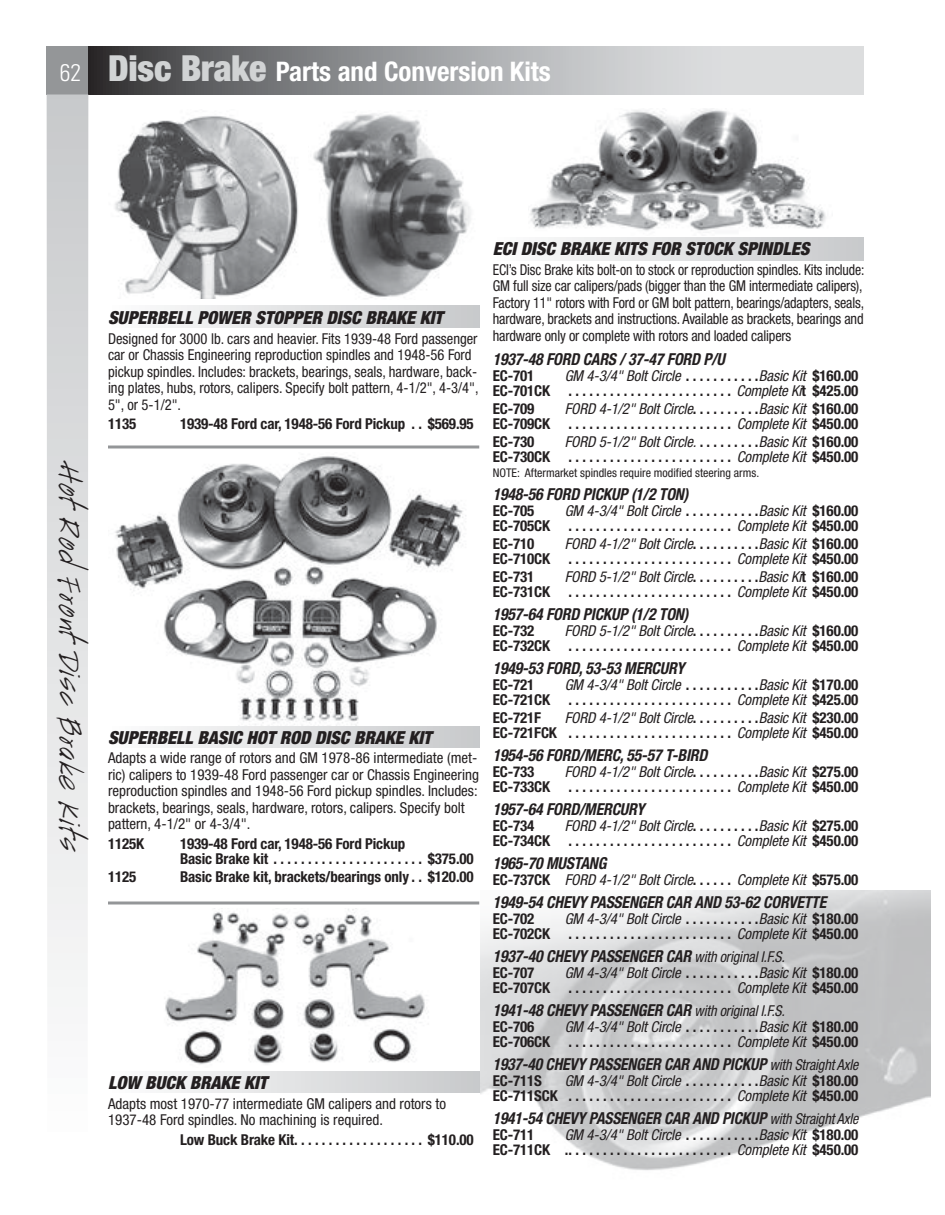
<style>
.page{position:relative;width:945px;height:1215px;background:#fff}
.page>*{position:absolute;margin:0;border:0;box-sizing:border-box;transform-origin:0 0}
.t1{font:30px "Handwriting";color:#231f20}
.t2{font:700 condensed 27px "Helvetica Neue";color:#fff}
.t3{font:italic 900 condensed 18px "Helvetica Neue";color:#231f20}
.t4{font:italic 700 condensed 16.5px "Helvetica Neue";letter-spacing:-.01em;color:#231f20;scale:.95 1}
.t5{font:italic 700 condensed 16.5px "Helvetica Neue";letter-spacing:-.01em;color:#231f20;scale:.94 1}
.t6{font:700 condensed 15px/15px "Helvetica Neue";letter-spacing:-.01em;color:#231f20;text-align:right}
.t7{font:condensed 15px/16.5px "Helvetica Neue";color:#231f20}
.t8{font:condensed 15px/16.5px "Helvetica Neue";color:#231f20;scale:.92 1}
.t9{font:italic condensed 15px "Helvetica Neue";letter-spacing:-.01em;color:#231f20}
.t10{font:condensed 12px "Helvetica Neue";color:#231f20}
.s1{font-family:"Univers";font-weight:300;font-size:24px}
.s2{font-weight:900;font-size:36px;color:#d1d3d4}
.s3{font-weight:400;font-style:italic}
.s4{font-weight:700;font-style:normal}
.s5{font-weight:400;font-size:15px}
</style>
<div class="page">
<img style="left:481px;top:891px;width:449px;height:279px">
<div style="left:105px;top:1071px;width:374px;height:22px;background:linear-gradient(to right,#fdfefe,#c8cacb)"></div>
<div style="left:47px;top:46px;width:41px;height:48px;background:#949698"></div>
<svg style="left:88px;top:46px;width:775px;height:48px"></svg>
<svg style="left:47px;top:94px;width:41px;height:893px"></svg>
<div style="left:105px;top:306px;width:374px;height:21px;background:linear-gradient(to right,#fdfefe,#c8cacb)"></div>
<div style="left:105px;top:726px;width:374px;height:22px;background:linear-gradient(to right,#fdfefe,#c8cacb)"></div>
<div style="left:490px;top:237px;width:374px;height:24px;background:linear-gradient(to right,#fdfefe,#c8c9cb)"></div>
<img style="left:530px;top:109px;width:296px;height:122px">
<img style="left:115px;top:116px;width:183px;height:183px">
<img style="left:115px;top:456px;width:351px;height:270px">
<img style="left:313px;top:113px;width:158px;height:185px">
<img style="left:165px;top:908px;width:260px;height:157px">
<hr style="left:108px;top:446px;width:371px;height:2px;background:#949698">
<hr style="left:108px;top:902px;width:371px;height:2px;background:#949698">
<h2 class="t2" style="left:60px;top:55px;width:493px"><span class="s1">62</span> <span class="s2">Disc Brake</span> Parts and Conversion Kits</h2>
<h1 class="t1" style="left:87px;top:463px;width:391px;rotate:90deg">Hot Rod Front Disc Brake Kits</h1>
<p class="t3" style="left:108px;top:307px;width:336px">SUPERBELL POWER STOPPER DISC BRAKE KIT</p>
<p class="t7" style="left:108px;top:330px;width:372px">Designed for 3000 lb. cars and heavier. Fits 1939-48 Ford passenger car or Chassis Engineering reproduction spindles and 1948-56 Ford pickup spindles. Includes: brackets, bearings, seals, hardware, back&shy;ing plates, hubs, rotors, calipers. Specify bolt pattern, 4-1/2", 4-3/4", 5", or 5-1/2".</p>
<p class="t6" style="left:108px;top:416px;width:30px">1135</p>
<p class="t6" style="left:180px;top:416px;width:295px">1939-48 Ford car, 1948-56 Ford Pickup . . $569.95</p>
<p class="t3" style="left:108px;top:726px;width:325px">SUPERBELL BASIC HOT ROD DISC BRAKE KIT</p>
<p class="t7" style="left:108px;top:750px;width:373px">Adapts a wide range of rotors and GM 1978-86 intermediate (met&shy;ric) calipers to 1939-48 Ford passenger car or Chassis Engineering reproduction spindles and 1948-56 Ford pickup spindles. Includes: brackets, bearings, seals, hardware, rotors, calipers. Specify bolt pattern, 4-1/2" or 4-3/4".</p>
<p class="t6" style="left:108px;top:836px;width:38px">1125K</p>
<p class="t6" style="left:180px;top:836px;width:295px;text-align:left">1939-48 Ford car, 1948-56 Ford Pickup<br>Basic Brake kit . . . . . . . . . . . . . . . . . . . . . . $375.00</p>
<p class="t6" style="left:108px;top:869px;width:30px">1125</p>
<p class="t6" style="left:180px;top:869px;width:295px">Basic Brake kit, brackets/bearings only . . $120.00</p>
<p class="t3" style="left:108px;top:1072px;width:161px">LOW BUCK BRAKE KIT</p>
<p class="t7" style="left:108px;top:1095px;width:339px">Adapts most 1970-77 intermediate GM calipers and rotors to<br>1937-48 Ford spindles. No machining is required.</p>
<p class="t6" style="left:180px;top:1132px;width:295px">Low Buck Brake Kit . . . . . . . . . . . . . . . . . . . $110.00</p>
<p class="t3" style="left:493px;top:238px;width:318px">ECI DISC BRAKE KITS FOR STOCK SPINDLES</p>
<p class="t8" style="left:493px;top:261px;width:406px">ECI’s Disc Brake kits bolt-on to stock or reproduction spindles. Kits include:<br>GM full size car calipers/pads (bigger than the GM intermediate calipers), Factory 11" rotors with Ford or GM bolt pattern, bearings/adapters, seals, hardware, brackets and instructions. Available as brackets, bearings and hardware only or complete with rotors and loaded calipers</p>
<p class="t4" style="left:493px;top:349px;width:246px">1937-48 FORD CARS / 37-47 FORD P/U</p>
<p class="t6" style="left:493px;top:368px;width:43px">EC-701</p>
<p class="t6" style="left:493px;top:368px;width:367px"><span class="s3">GM 4-3/4" Bolt Circle</span> . . . . . . . . . . <span class="s3">Basic Kit</span> $160.00<br>EC-701CK . . . . . . . . . . . . . . . . . . . . . . . . <span class="s3">Complete Ki</span>t $425.00</p>
<p class="t6" style="left:493px;top:401px;width:43px">EC-709</p>
<p class="t6" style="left:493px;top:401px;width:367px"><span class="s3">FORD 4-1/2" Bolt Circle</span>. . . . . . . . . .<span class="s3">Basic Kit</span> $160.00<br>EC-709CK . . . . . . . . . . . . . . . . . . . . . . . . <span class="s3">Complete Kit</span> $450.00</p>
<p class="t6" style="left:493px;top:434px;width:43px">EC-730</p>
<p class="t6" style="left:493px;top:434px;width:367px"><span class="s3">FORD 5-1/2" Bolt Circle.</span> . . . . . . . . <span class="s3">Basic Kit</span> $160.00<br>EC-730CK . . . . . . . . . . . . . . . . . . . . . . . . <span class="s3">Complete Kit</span> $450.00</p>
<p class="t10" style="left:493px;top:466px;width:268px">NOTE: Aftermarket spindles require modified steering arms.</p>
<p class="t4" style="left:493px;top:484px;width:207px">1948-56 FORD PICKUP (1/2 TON)</p>
<p class="t6" style="left:493px;top:503px;width:43px">EC-705</p>
<p class="t6" style="left:493px;top:503px;width:367px"><span class="s3">GM 4-3/4" Bolt Circle</span> . . . . . . . . . . <span class="s3">Basic Kit</span> $160.00<br>EC-705CK . . . . . . . . . . . . . . . . . . . . . . . . <span class="s3">Complete Kit</span> $450.00</p>
<p class="t6" style="left:493px;top:536px;width:43px">EC-710</p>
<p class="t6" style="left:493px;top:536px;width:367px"><span class="s3">FORD 4-1/2" Bolt Circle</span>. . . . . . . . . .<span class="s3">Basic Kit</span> $160.00<br>EC-710CK . . . . . . . . . . . . . . . . . . . . . . . . <span class="s3">Complete Kit</span> $450.00</p>
<p class="t6" style="left:493px;top:569px;width:43px">EC-731</p>
<p class="t6" style="left:493px;top:569px;width:367px"><span class="s3">FORD 5-1/2" Bolt Circle</span>. . . . . . . . . .<span class="s3">Basic Ki</span>t $160.00<br>EC-731CK . . . . . . . . . . . . . . . . . . . . . . . . <span class="s3">Complete Kit</span> $450.00</p>
<p class="t4" style="left:493px;top:604px;width:207px">1957-64 FORD PICKUP (1/2 TON)</p>
<p class="t6" style="left:493px;top:623px;width:43px">EC-732</p>
<p class="t6" style="left:493px;top:623px;width:367px"><span class="s3">FORD 5-1/2" Bolt Circle</span>. . . . . . . . . .<span class="s3">Basic Kit</span> $160.00<br>EC-732CK . . . . . . . . . . . . . . . . . . . . . . . . <span class="s3">Complete Kit</span> $450.00</p>
<p class="t4" style="left:493px;top:658px;width:203px">1949-53 FORD, 53-53 MERCURY</p>
<p class="t6" style="left:493px;top:677px;width:43px">EC-721</p>
<p class="t6" style="left:493px;top:677px;width:367px"><span class="s3">GM 4-3/4" Bolt Circle</span> . . . . . . . . . . <span class="s3">Basic Kit</span> $170.00<br>EC-721CK . . . . . . . . . . . . . . . . . . . . . . . . <span class="s3">Complete Kit</span> $425.00</p>
<p class="t6" style="left:493px;top:710px;width:50px">EC-721F</p>
<p class="t6" style="left:493px;top:710px;width:367px"><span class="s3">FORD 4-1/2" Bolt Circle</span>. . . . . . . . . .<span class="s3">Basic Kit</span> $230.00<br>EC-721FCK . . . . . . . . . . . . . . . . . . . . . . . . <span class="s3">Complete Kit</span> $450.00</p>
<p class="t4" style="left:493px;top:745px;width:228px">1954-56 FORD/MERC, 55-57 T-BIRD</p>
<p class="t6" style="left:493px;top:764px;width:43px">EC-733</p>
<p class="t6" style="left:493px;top:764px;width:367px"><span class="s3">FORD 4-1/2" Bolt Circle</span>. . . . . . . . . .<span class="s3">Basic Kit</span> $275.00<br>EC-733CK . . . . . . . . . . . . . . . . . . . . . . . . <span class="s3">Complete Kit</span> $450.00</p>
<p class="t4" style="left:493px;top:799px;width:161px">1957-64 FORD/MERCURY</p>
<p class="t6" style="left:493px;top:818px;width:43px">EC-734</p>
<p class="t6" style="left:493px;top:818px;width:367px"><span class="s3">FORD 4-1/2" Bolt Circle</span>. . . . . . . . . .<span class="s3">Basic Kit</span> $275.00<br>EC-734CK . . . . . . . . . . . . . . . . . . . . . . . . <span class="s3">Complete Kit</span> $450.00</p>
<p class="t4" style="left:493px;top:853px;width:121px">1965-70 MUSTANG</p>
<p class="t9" style="left:493px;top:871px;width:367px"><span class="s4">EC-737CK</span> FORD 4-1/2" Bolt Circle<span class="s4">. . . . . .</span> Complete Kit <span class="s4">$575.00</span></p>
<p class="t4" style="left:493px;top:892px;width:353px">1949-54 CHEVY PASSENGER CAR AND 53-62 CORVETTE</p>
<p class="t6" style="left:493px;top:911px;width:43px">EC-702</p>
<p class="t6" style="left:493px;top:911px;width:367px"><span class="s3">GM 4-3/4" Bolt Circle</span> . . . . . . . . . . <span class="s3">Basic Kit</span> $180.00<br>EC-702CK . . . . . . . . . . . . . . . . . . . . . . . . <span class="s3">Complete Kit</span> $450.00</p>
<p class="t4" style="left:493px;top:946px;width:309px">1937-40 CHEVY PASSENGER CAR <span class="s5">with original I.F.S.</span></p>
<p class="t6" style="left:493px;top:965px;width:43px">EC-707</p>
<p class="t6" style="left:493px;top:965px;width:367px"><span class="s3">GM 4-3/4" Bolt Circle</span> . . . . . . . . . . <span class="s3">Basic Kit</span> $180.00<br>EC-707CK . . . . . . . . . . . . . . . . . . . . . . . . <span class="s3">Complete Kit</span> $450.00</p>
<p class="t4" style="left:493px;top:1000px;width:309px">1941-48 CHEVY PASSENGER CAR <span class="s5">with original I.F.S.</span></p>
<p class="t6" style="left:493px;top:1019px;width:43px">EC-706</p>
<p class="t6" style="left:493px;top:1019px;width:367px"><span class="s3">GM 4-3/4" Bolt Circle</span> . . . . . . . . . . <span class="s3">Basic Kit</span> $180.00<br>EC-706CK . . . . . . . . . . . . . . . . . . . . . . . . <span class="s3">Complete Kit</span> $450.00</p>
<p class="t5" style="left:493px;top:1054px;width:391px">1937-40 CHEVY PASSENGER CAR AND PICKUP <span class="s5">with Straight Axle</span></p>
<p class="t6" style="left:493px;top:1073px;width:51px">EC-711S</p>
<p class="t6" style="left:493px;top:1073px;width:367px"><span class="s3">GM 4-3/4" Bolt Circle</span> . . . . . . . . . . <span class="s3">Basic Kit</span> $180.00<br>EC-711SCK . . . . . . . . . . . . . . . . . . . . . . . . <span class="s3">Complete Kit</span> $450.00</p>
<p class="t5" style="left:493px;top:1108px;width:391px">1941-54 CHEVY PASSENGER CAR AND PICKUP <span class="s5">with Straight Axle</span></p>
<p class="t6" style="left:493px;top:1127px;width:43px">EC-711</p>
<p class="t6" style="left:493px;top:1127px;width:367px"><span class="s3">GM 4-3/4" Bolt Circle</span> . . . . . . . . . . <span class="s3">Basic Kit</span> $180.00<br>EC-711CK . . . . . . . . . . . . . . . . . . . . . . . . . <span class="s3">Complete Kit</span> $450.00</p>
</div>
